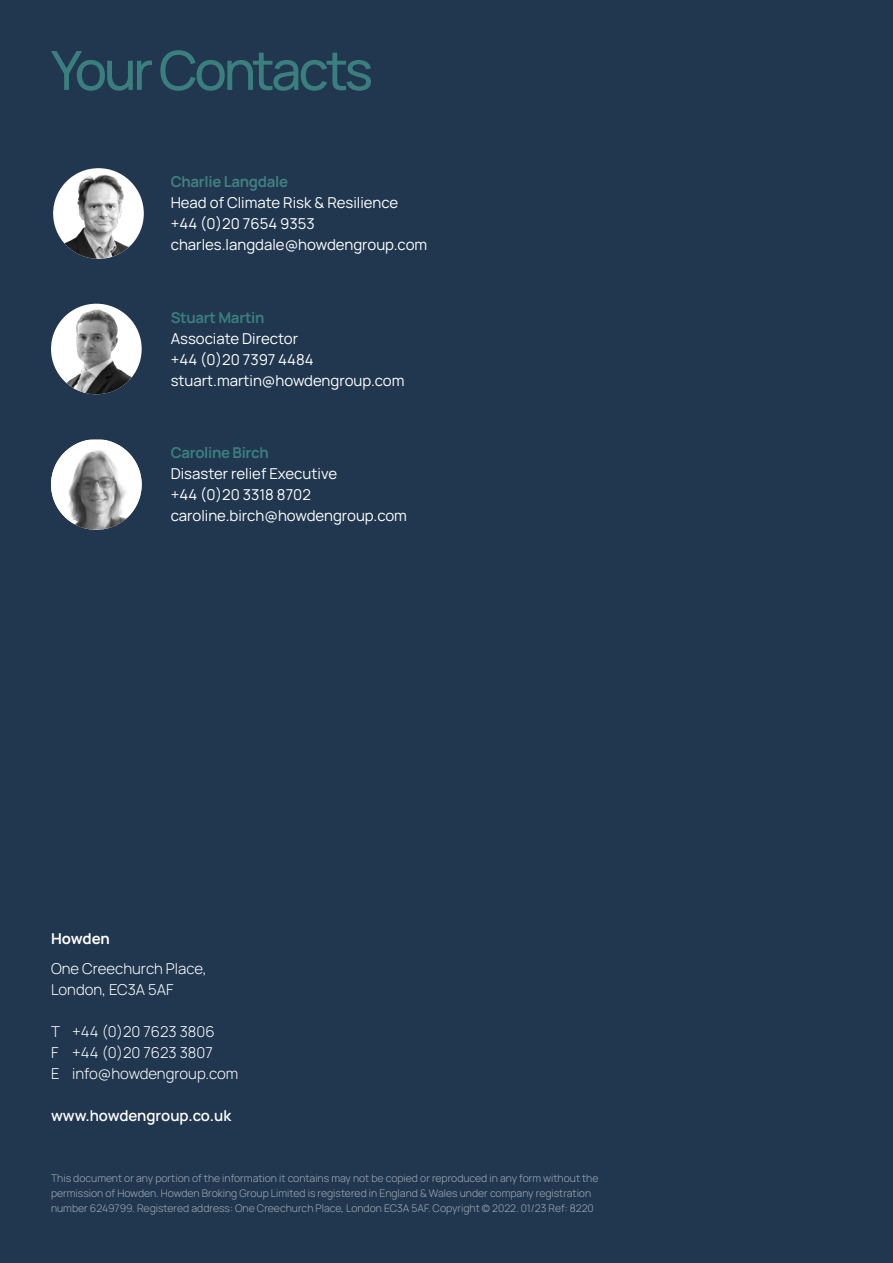
<style>
.page{position:relative;width:893px;height:1263px;background:#21374f}
.page>*{position:absolute;margin:0;border:0;box-sizing:border-box;transform-origin:0 0}
.Page_title{font:500 54px "Manrope";letter-spacing:-.065em;color:#3a7f7e}
.t1{font:15px "Manrope";color:#fff}
.t2{font:300 15px/21px "Manrope";color:#fff}
.t3{font:700 15px "Manrope";letter-spacing:-.02em;color:#3a7f7e}
.t4{font:600 15px "Manrope";color:#fff}
.t5{font:700 15px "Manrope";letter-spacing:-.02em;color:#41807f}
.t6{font:700 15px "Manrope";letter-spacing:-.015em;color:#fff}
.t7{font:300 10.5px/15px "Manrope";color:#a1abb5}
</style>
<div class="page">
<div style="left:51px;top:304px;width:91px;height:90px;background:#fff;border-radius:50%"></div>
<img style="left:60px;top:305px;width:77px;height:89px">
<img style="left:51px;top:439px;width:91px;height:91px;border-radius:45px">
<img style="left:53px;top:168px;width:91px;height:91px;border-radius:45px">
<p class="Page_title" style="left:51px;top:38px;width:324px">Your Contacts</p>
<p class="t5" style="left:171px;top:172px;width:119px">Charlie Langdale</p>
<p class="t1" style="left:171px;top:194px;width:229px">Head of Climate Risk &amp; Resilience</p>
<p class="t1" style="left:171px;top:215px;width:146px">+44 (0)20 7654 9353</p>
<p class="t1" style="left:171px;top:236px;width:258px">charles.langdale@howdengroup.com</p>
<p class="t3" style="left:171px;top:308px;width:95px">Stuart Martin</p>
<p class="t1" style="left:171px;top:330px;width:129px">Associate Director</p>
<p class="t1" style="left:171px;top:351px;width:145px">+44 (0)20 7397 4484</p>
<p class="t1" style="left:171px;top:372px;width:235px">stuart.martin@howdengroup.com</p>
<p class="t3" style="left:171px;top:443px;width:100px">Caroline Birch</p>
<p class="t1" style="left:171px;top:465px;width:168px">Disaster relief Executive</p>
<p class="t1" style="left:171px;top:486px;width:142px">+44 (0)20 3318 8702</p>
<p class="t1" style="left:171px;top:507px;width:238px">caroline.birch@howdengroup.com</p>
<p class="t6" style="left:51px;top:929px;width:60px">Howden</p>
<p class="t2" style="left:51px;top:958px;width:157px">One Creechurch Place,<br>London, EC3A 5AF</p>
<p class="t2" style="left:51px;top:1021px;width:165px">T +44 (0)20 7623 3806</p>
<p class="t2" style="left:51px;top:1042px;width:163px">F +44 (0)20 7623 3807</p>
<p class="t2" style="left:51px;top:1063px;width:189px">E info@howdengroup.com</p>
<p class="t4" style="left:51px;top:1106px;width:182px">www.howdengroup.co.uk</p>
<p class="t7" style="left:51px;top:1171px;width:549px">This document or any portion of the information it contains may not be copied or reproduced in any form without the permission of Howden. Howden Broking Group Limited is registered in England &amp; Wales under company registration number 6249799. Registered address: One Creechurch Place, London EC3A 5AF. Copyright © 2022. 01/23 Ref: 8220</p>
</div>
